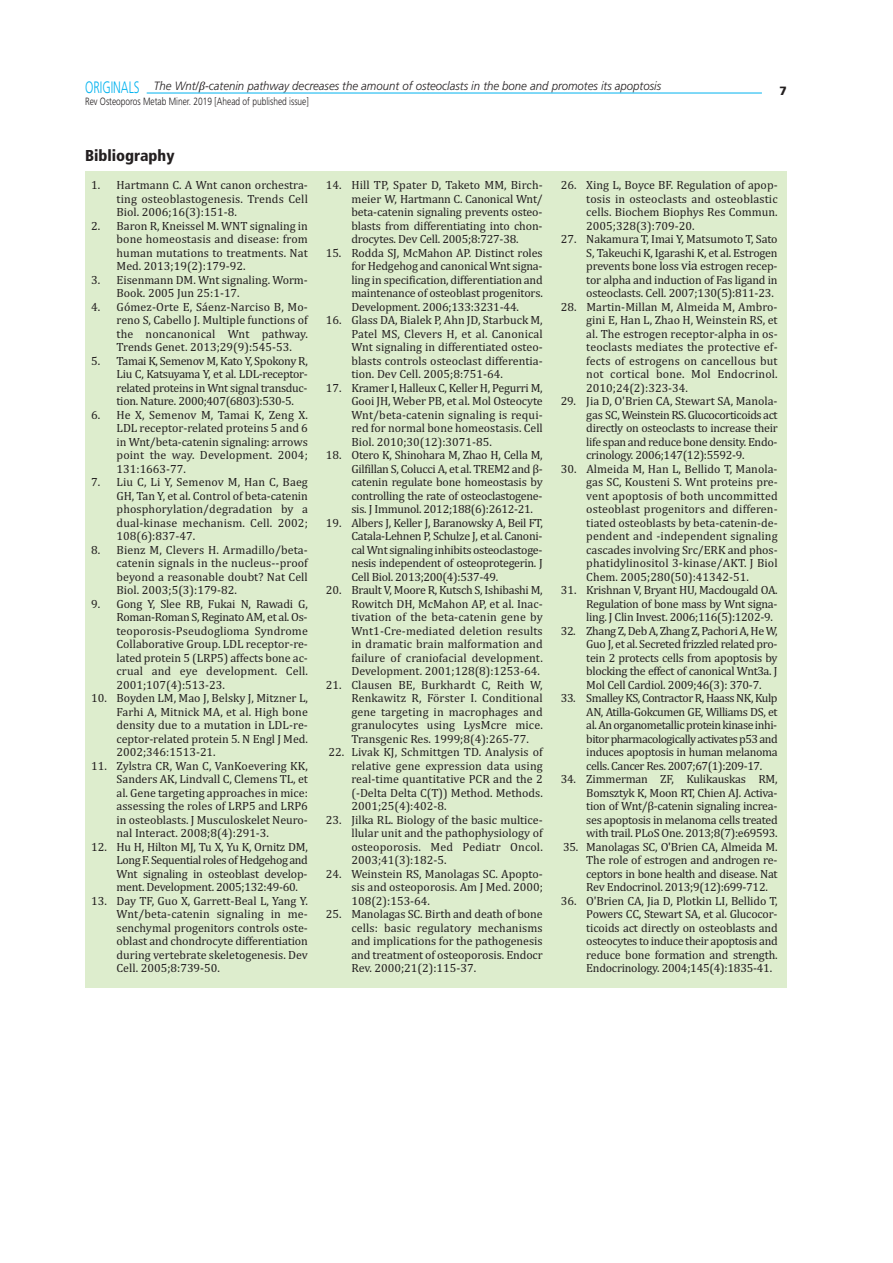
<style>
.page{position:relative;width:893px;height:1263px;background:#fff}
.page>*{position:absolute;margin:0;border:0;box-sizing:border-box;transform-origin:0 0}
.t1{font:300 16.5px "Frutiger";color:#00b2ef;scale:.7 1}
.t2{font:900 condensed 15.75px "Frutiger";color:#231f20}
.t3{font:12px/13.5px "Cambria";color:#231f20;text-align:justify}
.t4{font:italic 300 12px "Frutiger";color:#231f20;scale:.95 1}
.t5{font:900 12px "Frutiger";color:#231f20}
.t6{font:300 10.5px "Frutiger";color:#231f20;scale:.8 1}
.s1{font-family:"Cambria";font-weight:400}
.s2{font-size:13.5px}
</style>
<div class="page">
<hr style="left:147px;top:93px;width:615px;height:1px;background:#00b2ef">
<div style="left:85px;top:171px;width:702px;height:817px;background:#ddedcd"></div>
<h1 class="t1" style="left:85px;top:80px;width:79px">ORIGINALS</h1>
<p class="t4" style="left:154px;top:81px;width:535px">The Wnt/<span class="s1">β</span>-catenin pathway decreases the amount of osteoclasts in the bone and promotes its apoptosis</p>
<p class="t6" style="left:85px;top:97px;width:281px">Rev Osteoporos Metab Miner. 2019 [Ahead of published issue]</p>
<p class="t5" style="left:779px;top:86px;width:9px">7</p>
<h2 class="t2" style="left:85px;top:149px;width:91px">Bibliography</h2>
<p class="t3" style="left:117px;top:180px;width:193px;text-indent:-26px">1. Hartmann C. A Wnt canon orchestra‐ ting osteoblastogenesis. Trends Cell Biol. 2006;16(3):151‐8.</p>
<p class="t3" style="left:117px;top:220px;width:193px;text-indent:-26px">2. Baron R, Kneissel M. WNT signaling in bone homeostasis and disease: from human mutations to treatments. Nat Med. 2013;19(2):179‐92.</p>
<p class="t3" style="left:117px;top:274px;width:193px;text-indent:-26px">3. Eisenmann DM. Wnt signaling. Worm‐<br>Book. 2005 Jun 25:1‐17.</p>
<p class="t3" style="left:117px;top:301px;width:193px;text-indent:-26px">4. Gómez‐Orte E, Sáenz‐Narciso B, Mo‐ reno S, Cabello J. Multiple functions of the noncanonical Wnt pathway.<br>Trends Genet. 2013;29(9):545‐53.</p>
<p class="t3" style="left:117px;top:355px;width:193px;text-indent:-26px">5. Tamai K, Semenov M, Kato Y, Spokony R, Liu C, Katsuyama Y, et al. LDL‐receptor‐ related proteins in Wnt signal transduc‐ tion. Nature. 2000;407(6803):530‐5.</p>
<p class="t3" style="left:117px;top:409px;width:193px;text-indent:-26px">6. He X, Semenov M, Tamai K, Zeng X.<br>LDL receptor‐related proteins 5 and 6 in Wnt/beta‐catenin signaling: arrows point the way. Development. 2004; 131:1663‐77.</p>
<p class="t3" style="left:117px;top:477px;width:193px;text-indent:-26px">7. Liu C, Li Y, Semenov M, Han C, Baeg GH, Tan Y, et al. Control of beta‐catenin phosphorylation/degradation by a dual‐kinase mechanism. Cell. 2002; 108(6):837‐47.</p>
<p class="t3" style="left:117px;top:544px;width:193px;text-indent:-26px">8. Bienz M, Clevers H. Armadillo/beta‐ catenin signals in the nucleus‐‐proof beyond a reasonable doubt? Nat Cell Biol. 2003;5(3):179‐82.</p>
<p class="t3" style="left:117px;top:598px;width:193px;text-indent:-26px">9. Gong Y, Slee RB, Fukai N, Rawadi G, Roman‐Roman S, Reginato AM, et al. Os‐ teoporosis‐Pseudoglioma Syndrome Collaborative Group. LDL receptor‐re‐ lated protein 5 (LRP5) affects bone ac‐ crual and eye development. Cell.<br>2001;107(4):513‐23.</p>
<p class="t3" style="left:117px;top:693px;width:193px;text-indent:-26px">10. Boyden LM, Mao J, Belsky J, Mitzner L, Farhi A, Mitnick MA, et al. High bone density due to a mutation in LDL‐re‐ ceptor‐related protein 5. N Engl J Med.<br>2002;346:1513‐21.</p>
<p class="t3" style="left:117px;top:760px;width:193px;text-indent:-26px">11. Zylstra CR, Wan C, VanKoevering KK, Sanders AK, Lindvall C, Clemens TL, et al. Gene targeting approaches in mice: assessing the roles of LRP5 and LRP6 in osteoblasts. J Musculoskelet Neuro‐ nal Interact. 2008;8(4):291‐3.</p>
<p class="t3" style="left:117px;top:841px;width:193px;text-indent:-26px">12. Hu H, Hilton MJ, Tu X, Yu K, Ornitz DM, Long F. Sequential roles of Hedgehog and Wnt signaling in osteoblast develop‐ ment. Development. 2005;132:49‐60.</p>
<p class="t3" style="left:117px;top:895px;width:193px;text-indent:-26px">13. Day TF, Guo X, Garrett‐Beal L, Yang Y.<br>Wnt/beta‐catenin signaling in me‐ senchymal progenitors controls oste‐ oblast and chondrocyte differentiation during vertebrate skeletogenesis. Dev Cell. 2005;8:739‐50.</p>
<p class="t3" style="left:351px;top:180px;width:193px;text-indent:-26px">14. Hill TP, Spater D, Taketo MM, Birch‐ meier W, Hartmann C. Canonical Wnt/ beta‐catenin signaling prevents osteo‐ blasts from differentiating into chon‐ drocytes. Dev Cell. 2005;8:727‐38.</p>
<p class="t3" style="left:351px;top:247px;width:193px;text-indent:-26px">15. Rodda SJ, McMahon AP. Distinct roles for Hedgehog and canonical Wnt signa‐ ling in specification, differentiation and maintenance of osteoblast progenitors.<br>Development. 2006;133:3231‐44.</p>
<p class="t3" style="left:351px;top:315px;width:193px;text-indent:-26px">16. Glass DA, Bialek P, Ahn JD, Starbuck M, Patel MS, Clevers H, et al. Canonical Wnt signaling in differentiated osteo‐ blasts controls osteoclast differentia‐ tion. Dev Cell. 2005;8:751‐64.</p>
<p class="t3" style="left:351px;top:382px;width:193px;text-indent:-26px">17. Kramer I, Halleux C, Keller H, Pegurri M, Gooi JH, Weber PB, et al. Mol Osteocyte Wnt/beta‐catenin signaling is requi‐ red for normal bone homeostasis. Cell Biol. 2010;30(12):3071‐85.</p>
<p class="t3" style="left:351px;top:450px;width:193px;text-indent:-26px">18. Otero K, Shinohara M, Zhao H, Cella M, Gilfillan S, Colucci A, et al. TREM2 and β‐ catenin regulate bone homeostasis by controlling the rate of osteoclastogene‐ sis. J Immunol. 2012;188(6):2612‐21.</p>
<p class="t3" style="left:351px;top:517px;width:193px;text-indent:-26px">19. Albers J, Keller J, Baranowsky A, Beil FT, Catala‐Lehnen P, Schulze J, et al. Canoni‐ cal Wnt signaling inhibits osteoclastoge‐ nesis independent of osteoprotegerin. J Cell Biol. 2013;200(4):537‐49.</p>
<p class="t3" style="left:351px;top:585px;width:193px;text-indent:-26px">20. Brault V, Moore R, Kutsch S, Ishibashi M, Rowitch DH, McMahon AP, et al. Inac‐ tivation of the beta‐catenin gene by Wnt1‐Cre‐mediated deletion results in dramatic brain malformation and failure of craniofacial development.<br>Development. 2001;128(8):1253‐64.</p>
<p class="t3" style="left:351px;top:679px;width:193px;text-indent:-26px">21. Clausen BE, Burkhardt C, Reith W, Renkawitz R, Förster I. Conditional gene targeting in macrophages and granulocytes using LysMcre mice.<br>Transgenic Res. 1999;8(4):265‐77.</p>
<p class="t3" style="left:351px;top:747px;width:193px;text-indent:-23px">22. Livak KJ, Schmittgen TD. Analysis of relative gene expression data using real‐time quantitative PCR and the 2 (‐Delta Delta C(T)) Method. Methods.<br>2001;25(4):402‐8.</p>
<p class="t3" style="left:351px;top:814px;width:193px;text-indent:-26px">23. Jilka RL. Biology of the basic multice‐ llular unit and the pathophysiology of osteoporosis. Med Pediatr Oncol.<br>2003;41(3):182‐5.</p>
<p class="t3" style="left:351px;top:868px;width:193px;text-indent:-26px">24. Weinstein RS, Manolagas SC. Apopto‐ sis and osteoporosis. Am J Med. 2000; 108(2):153‐64.</p>
<p class="t3" style="left:351px;top:909px;width:193px;text-indent:-26px">25. Manolagas SC. Birth and death of bone cells: basic regulatory mechanisms and implications for the pathogenesis and treatment of osteoporosis. Endocr Rev. 2000;21(2):115‐37.</p>
<p class="t3" style="left:586px;top:180px;width:193px;text-indent:-26px">26. Xing L, Boyce BF. Regulation of apop‐ tosis in osteoclasts and osteoblastic cells. Biochem Biophys Res Commun.<br>2005;328(3):709‐20.</p>
<p class="t3" style="left:586px;top:234px;width:193px;text-indent:-26px">27. Nakamura T, Imai Y, Matsumoto T, Sato S, Takeuchi K, Igarashi K, et al. Estrogen prevents bone loss <span class="s2">via</span> estrogen recep‐ tor alpha and induction of Fas ligand in osteoclasts. Cell. 2007;130(5):811‐23.</p>
<p class="t3" style="left:586px;top:301px;width:193px;text-indent:-26px">28. Martin‐Millan M, Almeida M, Ambro‐ gini E, Han L, Zhao H, Weinstein RS, et al. The estrogen receptor‐alpha in os‐ teoclasts mediates the protective ef‐ fects of estrogens on cancellous but not cortical bone. Mol Endocrinol.<br>2010;24(2):323‐34.</p>
<p class="t3" style="left:586px;top:396px;width:193px;text-indent:-26px">29. Jia D, O'Brien CA, Stewart SA, Manola‐ gas SC, Weinstein RS. Glucocorticoids act directly on osteoclasts to increase their life span and reduce bone density. Endo‐ crinology. 2006;147(12):5592‐9.</p>
<p class="t3" style="left:586px;top:463px;width:193px;text-indent:-26px">30. Almeida M, Han L, Bellido T, Manola‐ gas SC, Kousteni S. Wnt proteins pre‐ vent apoptosis of both uncommitted osteoblast progenitors and differen‐ tiated osteoblasts by beta‐catenin‐de‐ pendent and ‐independent signaling cascades involving Src/ERK and phos‐ phatidylinositol 3‐kinase/AKT. J Biol Chem. 2005;280(50):41342‐51.</p>
<p class="t3" style="left:586px;top:585px;width:193px;text-indent:-26px">31. Krishnan V, Bryant HU, Macdougald OA.<br>Regulation of bone mass by Wnt signa‐ ling. J Clin Invest. 2006;116(5):1202‐9.</p>
<p class="t3" style="left:586px;top:625px;width:193px;text-indent:-26px">32. Zhang Z, Deb A, Zhang Z, Pachori A, He W, Guo J, et al. Secreted frizzled related pro‐ tein 2 protects cells from apoptosis by blocking the effect of canonical Wnt3a. J Mol Cell Cardiol. 2009;46(3): 370‐7.</p>
<p class="t3" style="left:586px;top:693px;width:193px;text-indent:-26px">33. Smalley KS, Contractor R, Haass NK, Kulp AN, Atilla‐Gokcumen GE, Williams DS, et al. An organometallic protein kinase inhi‐ bitor pharmacologically activates p53 and induces apoptosis in human melanoma cells. Cancer Res. 2007;67(1):209‐17.</p>
<p class="t3" style="left:586px;top:774px;width:193px;text-indent:-26px">34. Zimmerman ZF, Kulikauskas RM, Bomsztyk K, Moon RT, Chien AJ. Activa‐ tion of Wnt/β‐catenin signaling increa‐ ses apoptosis in melanoma cells treated with trail. PLoS One. 2013;8(7):e69593.</p>
<p class="t3" style="left:586px;top:841px;width:193px;text-indent:-23px">35. Manolagas SC, O'Brien CA, Almeida M.<br>The role of estrogen and androgen re‐ ceptors in bone health and disease. Nat Rev Endocrinol. 2013;9(12):699‐712.</p>
<p class="t3" style="left:586px;top:895px;width:193px;text-indent:-26px">36. O'Brien CA, Jia D, Plotkin LI, Bellido T, Powers CC, Stewart SA, et al. Glucocor‐ ticoids act directly on osteoblasts and osteocytes to induce their apoptosis and reduce bone formation and strength.<br>Endocrinology. 2004;145(4):1835‐41.</p>
</div>
